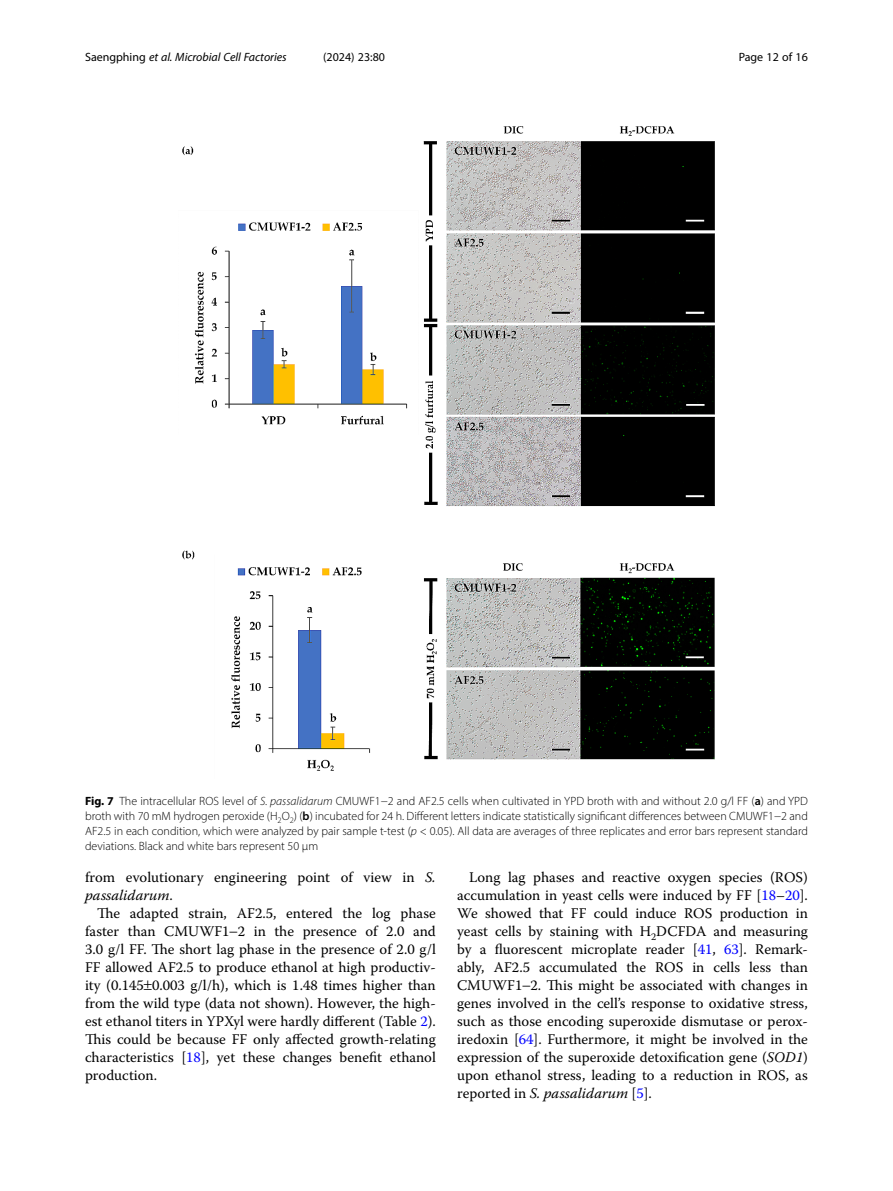
<style>
.page{position:relative;width:893px;height:1191px;background:#fff}
.page>*{position:absolute;margin:0;border:0;box-sizing:border-box;transform-origin:0 0}
.Body_Text_Indent{font:14.7px/18px "Warnock Pro";color:#000;text-align:justify}
.Figure_Caption{font:300 12px/15px "Myriad Pro";color:#000;text-align:justify}
.t1{font:italic 12px "Myriad Pro";color:#000}
.t2{font:12px "Myriad Pro";color:#000}
.s1{font-style:normal}
.s2{font-weight:700}
.s3{font-style:italic}
.s4{font-weight:600}
.s5{color:#00f}
</style>
<div class="page">
<img style="left:182px;top:126px;width:532px;height:645px">
<p class="t1" style="left:85px;top:50px;width:203px"><span class="s1">Saengphing</span> et al. Microbial Cell Factories</p>
<p class="t2" style="left:323px;top:50px;width:63px">(2024) 23:80</p>
<p class="t2" style="left:739px;top:50px;width:71px">Page 12 of 16</p>
<p class="Figure_Caption" style="left:85px;top:793px;width:724px"><span class="s2">Fig. 7</span> The intracellular ROS level of <span class="s3">S. passalidarum</span> CMUWF1−2 and AF2.5 cells when cultivated in YPD broth with and without 2.0 g/l FF (<span class="s4">a</span>) and YPD broth with 70 mM hydrogen peroxide (H<sub>2</sub>O<sub>2</sub>) (<span class="s4">b</span>) incubated for 24 h. Different letters indicate statistically significant differences between CMUWF1−2 and AF2.5 in each condition, which were analyzed by pair sample t-test (<span class="s3">p</span> &lt; 0.05). All data are averages of three replicates and error bars represent standard deviations. Black and white bars represent 50 μm</p>
<p class="Body_Text_Indent" style="left:85px;top:868px;width:352px">from evolutionary engineering point of view in <span class="s3">S. passalidarum</span>.</p>
<p class="Body_Text_Indent" style="left:85px;top:904px;width:352px;text-indent:12px">The adapted strain, AF2.5, entered the log phase faster than CMUWF1−2 in the presence of 2.0 and 3.0 g/l FF. The short lag phase in the presence of 2.0 g/l FF allowed AF2.5 to produce ethanol at high productiv&shy;ity (0.145 0.003 g/l/h), which is 1.48 times higher than from the wild type (data not shown). However, the high&shy;est ethanol titers in YPXyl were hardly different (Table <span class="s5">2</span>).<br>This could be because FF only affected growth-relating characteristics [<span class="s5">18</span>], yet these changes benefit ethanol production.</p>
<p class="Body_Text_Indent" style="left:457px;top:868px;width:352px;text-indent:12px">Long lag phases and reactive oxygen species (ROS) accumulation in yeast cells were induced by FF [<span class="s5">18</span>–<span class="s5">20</span>].<br>We showed that FF could induce ROS production in yeast cells by staining with H<sub>2</sub>DCFDA and measuring by a fluorescent microplate reader [<span class="s5">41</span>, <span class="s5">63</span>]. Remark&shy;ably, AF2.5 accumulated the ROS in cells less than CMUWF1−2. This might be associated with changes in genes involved in the cell’s response to oxidative stress, such as those encoding superoxide dismutase or perox&shy;iredoxin [<span class="s5">64</span>]. Furthermore, it might be involved in the expression of the superoxide detoxification gene (<span class="s3">SOD1</span>) upon ethanol stress, leading to a reduction in ROS, as reported in <span class="s3">S. passalidarum</span> [<span class="s5">5</span>].</p>
</div>
